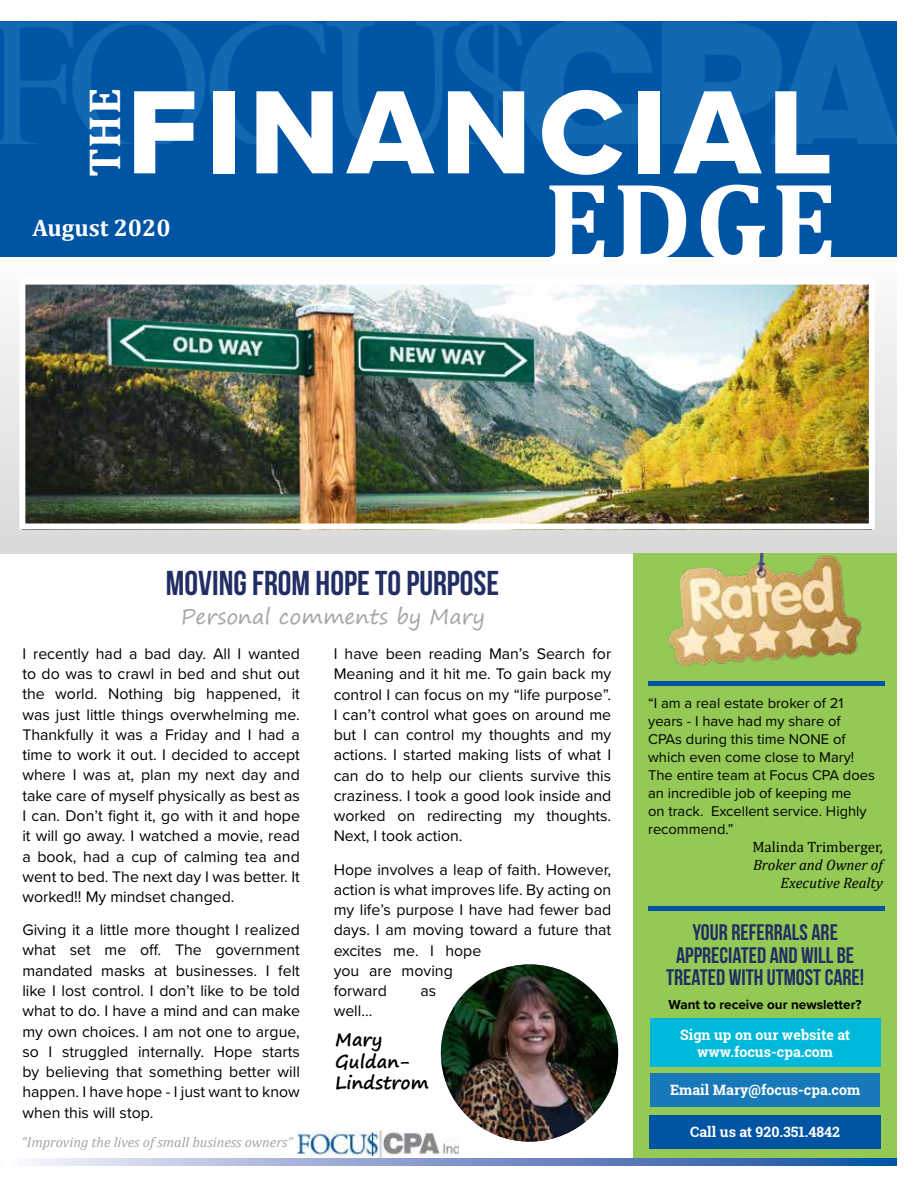
<style>
.page{position:relative;width:918px;height:1188px;background:#fff}
.page>*{position:absolute;margin:0;border:0;box-sizing:border-box;transform-origin:0 0}
.t1{font:123px "Proxima Nova Extrabld";letter-spacing:.06em;color:#fff}
.t2{font:700 112.5px "Cambria";color:#fff}
.t3{font:700 45px "Cambria";color:#fff}
.t4{font:34.5px "Bebas Neue";color:#222e63}
.t5{font:700 24px "Cambria";color:#fff}
.t6{font:22.5px/22.5px "Bebas Neue";color:#222e63;text-align:center}
.t7{font:21px "Segoe Print";color:#a6a6a6}
.t8{font:700 18px/21.6px "Segoe Print";color:#000}
.t9{font:15.9px/20.2px "Proxima Nova";color:#000;text-align:justify}
.t10{font:italic 15px/18px "Cambria";color:#000;text-align:right}
.t11{font:15px "Cambria";color:#000}
.t12{font:14.7px/18px "Proxima Nova";color:#000}
.t13{font:700 14.25px/17.1px "Roboto Slab";color:#fff;text-align:center}
.t14{font:italic 14.25px "Cambria";color:#a6a6a6}
.t15{font:700 13.5px "Proxima Nova";color:#000}
</style>
<div class="page">
<div style="left:0;top:22px;width:896px;height:235px;background:#0054a4"></div>
<img style="left:1px;top:22px;width:895px;height:121px">
<svg style="left:0;top:309px;width:896px;height:245px;background:#dddcda"></svg>
<div style="left:633px;top:554px;width:263px;height:607px;background:#93c954"></div>
<img style="left:297px;top:1131px;width:162px;height:27px">
<img style="left:668px;top:554px;width:194px;height:112px">
<div style="left:648px;top:681px;width:236px;height:5px;background:#0054a4"></div>
<img style="left:26px;top:286px;width:842px;height:236px">
<hr style="left:648px;top:906px;width:236px;height:4px;background:#0054a4">
<div style="left:650px;top:1115px;width:231px;height:33px;background:#0054a4"></div>
<div style="left:650px;top:1074px;width:230px;height:33px;background:#1879b8"></div>
<div style="left:650px;top:1019px;width:230px;height:48px;background:#00b9da"></div>
<img style="left:441px;top:964px;width:177px;height:178px;border-radius:89px">
<svg style="left:32px;top:1159px;width:864px;height:7px;background:#7f98ca"></svg>
<div style="left:19px;top:279px;width:856px;height:250px;border:6px solid #fff"></div>
<h3 class="t3" style="left:73px;top:177px;width:91px;rotate:-90deg">THE</h3>
<h1 class="t1" style="left:127px;top:41px;width:708px">FINANCIAL</h1>
<h2 class="t2" style="left:544px;top:143px;width:294px">EDGE</h2>
<h3 class="t5" style="left:32px;top:211px;width:140px">August 2020</h3>
<h3 class="t4" style="left:166px;top:564px;width:335px">MOVING FROM HOPE TO PURPOSE</h3>
<h3 class="t7" style="left:181px;top:598px;width:305px">Personal comments by Mary</h3>
<p class="t9" style="left:22px;top:643px;width:279px">I recently had a bad day. All I wanted to do was to crawl in bed and shut out the world. Nothing big happened, it was just little things overwhelming me.<br>Thankfully it was a Friday and I had a time to work it out. I decided to accept where I was at, plan my next day and take care of myself physically as best as I can. Don’t fight it, go with it and hope it will go away. I watched a movie, read a book, had a cup of calming tea and went to bed. The next day I was better. It worked!! My mindset changed.</p>
<p class="t9" style="left:22px;top:919px;width:279px">Giving it a little more thought I realized what set me off. The government mandated masks at businesses. I felt like I lost control. I don’t like to be told what to do. I have a mind and can make my own choices. I am not one to argue, so I struggled internally. Hope starts by believing that something better will happen. I have hope - I just want to know when this will stop.</p>
<p class="t14" style="left:22px;top:1132px;width:273px">“Improving the lives of small business owners”</p>
<p class="t9" style="left:334px;top:643px;width:279px">I have been reading Man’s Search for Meaning and it hit me. To gain back my control I can focus on my “life purpose”.<br>I can’t control what goes on around me but I can control my thoughts and my actions. I started making lists of what I can do to help our clients survive this craziness. I took a good look inside and worked on redirecting my thoughts.<br>Next, I took action.</p>
<p class="t9" style="left:334px;top:858px;width:279px;text-align:left">Hope involves a leap of faith. However, action is what improves life. By acting on my life’s purpose I have had fewer bad days. I am moving toward a future that excites me. I hope<br>you are moving<br>forward</p>
<p class="t9" style="left:421px;top:980px;width:17px">as</p>
<p class="t9" style="left:334px;top:1000px;width:40px">well…</p>
<p class="t8" style="left:335px;top:1029px;width:95px">Mary<br>Guldan-<br>Lindstrom</p>
<p class="t12" style="left:648px;top:694px;width:228px">“I am a real estate broker of 21 years - I have had my share of<br>CPAs during this time NONE of which even come close to Mary!<br>The entire team at Focus CPA does an incredible job of keeping me<br>on track. Excellent service. Highly recommend.”</p>
<p class="t11" style="left:752px;top:838px;width:132px">Malinda Trimberger,</p>
<p class="t10" style="left:753px;top:855px;width:131px">Broker and Owner of<br>Executive Realty</p>
<h3 class="t6" style="left:666px;top:921px;width:200px">YOUR REFERRALS ARE<br>APPRECIATED AND WILL BE<br>TREATED WITH UTMOST CARE!</h3>
<p class="t15" style="left:669px;top:995px;width:195px">Want to receive our newsletter?</p>
<p class="t13" style="left:680px;top:1026px;width:171px">Sign up on our website at www.focus-cpa.com</p>
<p class="t13" style="left:670px;top:1081px;width:192px">Email Mary@focus-cpa.com</p>
<p class="t13" style="left:690px;top:1123px;width:151px">Call us at 920.351.4842</p>
</div>
